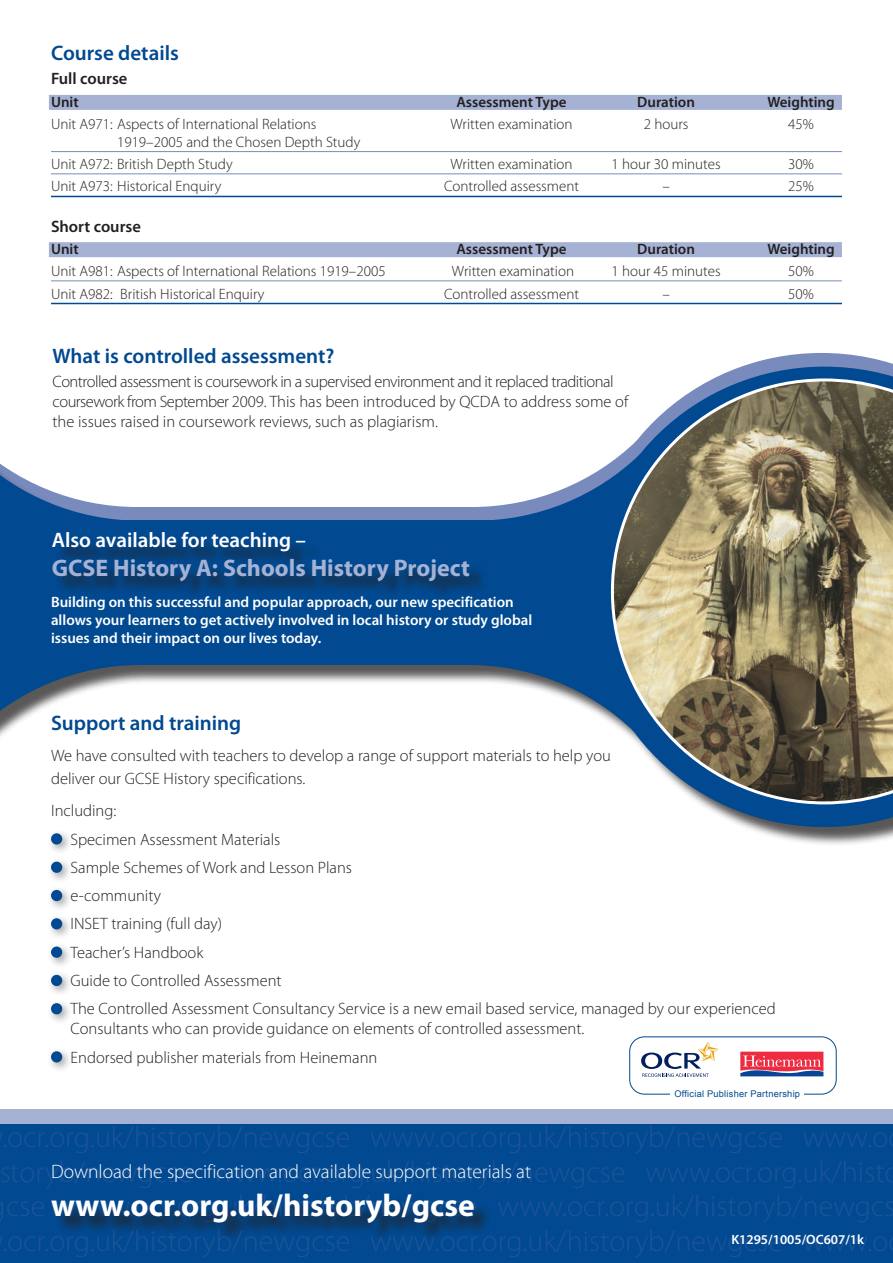
<style>
.page{position:relative;width:893px;height:1263px;background:#fff}
.page>*{position:absolute;margin:0;border:0;box-sizing:border-box;transform-origin:0 0}
.t1{font:700 31.5px "Myriad Pro";color:#fff}
.t2{font:300 30px/34.5px "Myriad Pro";color:#1e5498}
.t3{font:700 24px "Myriad Pro";color:#a5b2d4}
.t4{font:600 21px "Myriad Pro";color:#014990}
.t5{font:600 21px "Myriad Pro";color:#fff}
.t6{font:300 19.5px "Myriad Pro";color:#fff}
.t7{font:300 16.5px/22.5px "Myriad Pro";color:#231f20}
.t8{font:300 16.5px/19.8px "Myriad Pro";letter-spacing:-.03em;color:#231f20}
.t9{font:600 16.5px "Myriad Pro";color:#231f20}
.t10{font:300 15px "Myriad Pro";color:#231f20}
.t11{font:600 15px/18px "Myriad Pro";color:#fff}
.t12{font:600 15px "Myriad Pro";color:#231f20}
.t13{font:600 13.5px "Myriad Pro";color:#fff}
.t14{font:9.3px "Arial";letter-spacing:.025em;color:#004a8d}
</style>
<div class="page">
<div style="left:0;top:1110px;width:893px;height:153px;background:#a5b2d4"></div>
<div style="left:0;top:1124px;width:893px;height:139px;background:#014990"></div>
<div style="left:49px;top:95px;width:793px;height:15px;background:#a5b2d4"></div>
<hr style="left:51px;top:151px;width:791px;height:1px;background:#788bbc">
<hr style="left:51px;top:173px;width:791px;height:1px;background:#788bbc">
<hr style="left:51px;top:196px;width:791px;height:1px;background:#014990">
<div style="left:49px;top:242px;width:793px;height:15px;background:#a5b2d4"></div>
<hr style="left:51px;top:280px;width:791px;height:1px;background:#788bbc">
<hr style="left:51px;top:303px;width:791px;height:1px;background:#014990">
<div style="left:54px;top:1196px;width:437px;height:45px;background:#231f20;opacity:.75"></div>
<div style="left:46px;top:828px;width:27px;height:27px;background:#231f20;opacity:.45"></div>
<div style="left:46px;top:856px;width:27px;height:27px;background:#231f20;opacity:.45"></div>
<div style="left:51px;top:862px;width:11px;height:11px;background:#014990;border-radius:50%"></div>
<div style="left:46px;top:885px;width:27px;height:27px;background:#231f20;opacity:.45"></div>
<div style="left:51px;top:890px;width:11px;height:11px;background:#014990;border-radius:50%"></div>
<div style="left:46px;top:913px;width:27px;height:27px;background:#231f20;opacity:.45"></div>
<div style="left:51px;top:918px;width:11px;height:11px;background:#014990;border-radius:50%"></div>
<div style="left:46px;top:941px;width:27px;height:27px;background:#231f20;opacity:.45"></div>
<div style="left:51px;top:946px;width:11px;height:12px;background:#014990;border-radius:50%"></div>
<div style="left:46px;top:969px;width:27px;height:27px;background:#231f20;opacity:.45"></div>
<div style="left:51px;top:975px;width:11px;height:11px;background:#014990;border-radius:50%"></div>
<div style="left:46px;top:998px;width:27px;height:27px;background:#231f20;opacity:.45"></div>
<div style="left:51px;top:1003px;width:11px;height:11px;background:#014990;border-radius:50%"></div>
<div style="left:46px;top:1046px;width:27px;height:27px;background:#231f20;opacity:.45"></div>
<div style="left:51px;top:1051px;width:11px;height:11px;background:#014990;border-radius:50%"></div>
<div style="left:629px;top:1036px;width:207px;height:58px;border:1px solid #004a8d;border-radius:15px"></div>
<div style="left:670px;top:1086px;width:133px;height:16px;background:#fff"></div>
<svg style="left:641px;top:1042px;width:77px;height:35px"></svg>
<svg style="left:740px;top:1051px;width:84px;height:26px;background:#c65a75"></svg>
<svg style="left:741px;top:353px;width:152px;height:14px;fill:#788bbc"></svg>
<div style="left:0;top:369px;width:893px;height:477px;background:#231f20;opacity:.75"></div>
<svg style="left:468px;top:665px;width:121px;height:66px"></svg>
<svg style="left:589px;top:367px;width:304px;height:460px"></svg>
<div style="left:0;top:521px;width:605px;height:144px;background:#014990"></div>
<svg style="left:0;top:665px;width:141px;height:66px"></svg>
<svg style="left:471px;top:441px;width:138px;height:80px"></svg>
<svg style="left:0;top:441px;width:141px;height:80px"></svg>
<svg style="left:609px;top:377px;width:284px;height:429px;background:#878574"></svg>
<div style="left:55px;top:534px;width:431px;height:64px;background:#231f20;opacity:.75"></div>
<p class="t4" style="left:51px;top:40px;width:129px">Course details</p>
<p class="t9" style="left:51px;top:68px;width:78px">Full course</p>
<p class="t12" style="left:51px;top:92px;width:29px">Unit</p>
<p class="t12" style="left:456px;top:92px;width:112px">Assessment Type</p>
<p class="t12" style="left:637px;top:92px;width:59px">Duration</p>
<p class="t12" style="left:767px;top:92px;width:69px">Weighting</p>
<p class="t10" style="left:51px;top:116px;width:267px">Unit A971: Aspects of International Relations</p>
<p class="t10" style="left:450px;top:116px;width:124px">Written examination</p>
<p class="t10" style="left:644px;top:116px;width:46px">2 hours</p>
<p class="t10" style="left:788px;top:116px;width:27px">45%</p>
<p class="t10" style="left:117px;top:134px;width:245px">1919–2005 and the Chosen Depth Study</p>
<p class="t10" style="left:51px;top:156px;width:183px">Unit A972: British Depth Study</p>
<p class="t10" style="left:450px;top:156px;width:124px">Written examination</p>
<p class="t10" style="left:611px;top:156px;width:111px">1 hour 30 minutes</p>
<p class="t10" style="left:788px;top:156px;width:27px">30%</p>
<p class="t10" style="left:51px;top:178px;width:172px">Unit A973: Historical Enquiry</p>
<p class="t10" style="left:444px;top:178px;width:137px">Controlled assessment</p>
<p class="t10" style="left:662px;top:178px;width:9px">–</p>
<p class="t10" style="left:788px;top:178px;width:27px">25%</p>
<p class="t9" style="left:51px;top:216px;width:91px">Short course</p>
<p class="t12" style="left:51px;top:239px;width:29px">Unit</p>
<p class="t12" style="left:456px;top:239px;width:112px">Assessment Type</p>
<p class="t12" style="left:637px;top:239px;width:59px">Duration</p>
<p class="t12" style="left:767px;top:239px;width:69px">Weighting</p>
<p class="t10" style="left:51px;top:263px;width:336px">Unit A981: Aspects of International Relations 1919–2005</p>
<p class="t10" style="left:452px;top:263px;width:124px">Written examination</p>
<p class="t10" style="left:611px;top:263px;width:111px">1 hour 45 minutes</p>
<p class="t10" style="left:788px;top:263px;width:27px">50%</p>
<p class="t10" style="left:51px;top:285px;width:215px">Unit A982: British Historical Enquiry</p>
<p class="t10" style="left:444px;top:285px;width:137px">Controlled assessment</p>
<p class="t10" style="left:662px;top:285px;width:9px">–</p>
<p class="t10" style="left:788px;top:285px;width:27px">50%</p>
<p class="t4" style="left:53px;top:343px;width:283px">What is controlled assessment?</p>
<p class="t8" style="left:53px;top:372px;width:577px">Controlled assessment is coursework in a supervised environment and it replaced traditional coursework from September 2009. This has been introduced by QCDA to address some of the issues raised in coursework reviews, such as plagiarism.</p>
<p class="t5" style="left:52px;top:527px;width:256px">Also available for teaching –</p>
<p class="t3" style="left:52px;top:552px;width:420px">GCSE History A: Schools History Project</p>
<p class="t11" style="left:51px;top:593px;width:483px">Building on this successful and popular approach, our new specification allows your learners to get actively involved in local history or study global issues and their impact on our lives today.</p>
<p class="t4" style="left:51px;top:710px;width:192px">Support and training</p>
<p class="t7" style="left:51px;top:745px;width:561px">We have consulted with teachers to develop a range of support materials to help you deliver our GCSE History specifications.</p>
<p class="t7" style="left:51px;top:800px;width:67px">Including:</p>
<p class="t7" style="left:71px;top:828px;width:211px">Specimen Assessment Materials</p>
<p class="t7" style="left:71px;top:856px;width:283px">Sample Schemes of Work and Lesson Plans</p>
<p class="t7" style="left:71px;top:885px;width:92px">e-community</p>
<p class="t7" style="left:71px;top:913px;width:153px">INSET training (full day)</p>
<p class="t7" style="left:71px;top:941px;width:134px">Teacher’s Handbook</p>
<p class="t7" style="left:71px;top:969px;width:213px">Guide to Controlled Assessment</p>
<p class="t7" style="left:71px;top:999px;width:707px;line-height:19.8px">The Controlled Assessment Consultancy Service is a new email based service, managed by our experienced<br>Consultants who can provide guidance on elements of controlled assessment.</p>
<p class="t7" style="left:71px;top:1046px;width:308px">Endorsed publisher materials from Heinemann</p>
<p class="t14" style="left:674px;top:1089px;width:127px">Official Publisher Partnership</p>
<p class="t2" style="left:-1px;top:1121px;width:903px">.ocr.org.uk/historyb/newgcse www.ocr.org.uk/historyb/newgcse www.o storyb/newgcse www.ocr.org.uk/historyb/newgcse www.ocr.org.uk/histo cse www.o .org.uk/historyb/newgcse www.ocr.org.uk/historyb/newgcs .ocr.org.uk/historyb/newgcse www.ocr.org.uk/historyb/newgcse www.o</p>
<p class="t6" style="left:51px;top:1161px;width:482px">Download the specification and available support materials at</p>
<p class="t1" style="left:51px;top:1185px;width:425px">www.ocr.org.uk/historyb/gcse</p>
<p class="t13" style="left:731px;top:1231px;width:134px">K1295/1005/OC607/1k</p>
</div>
